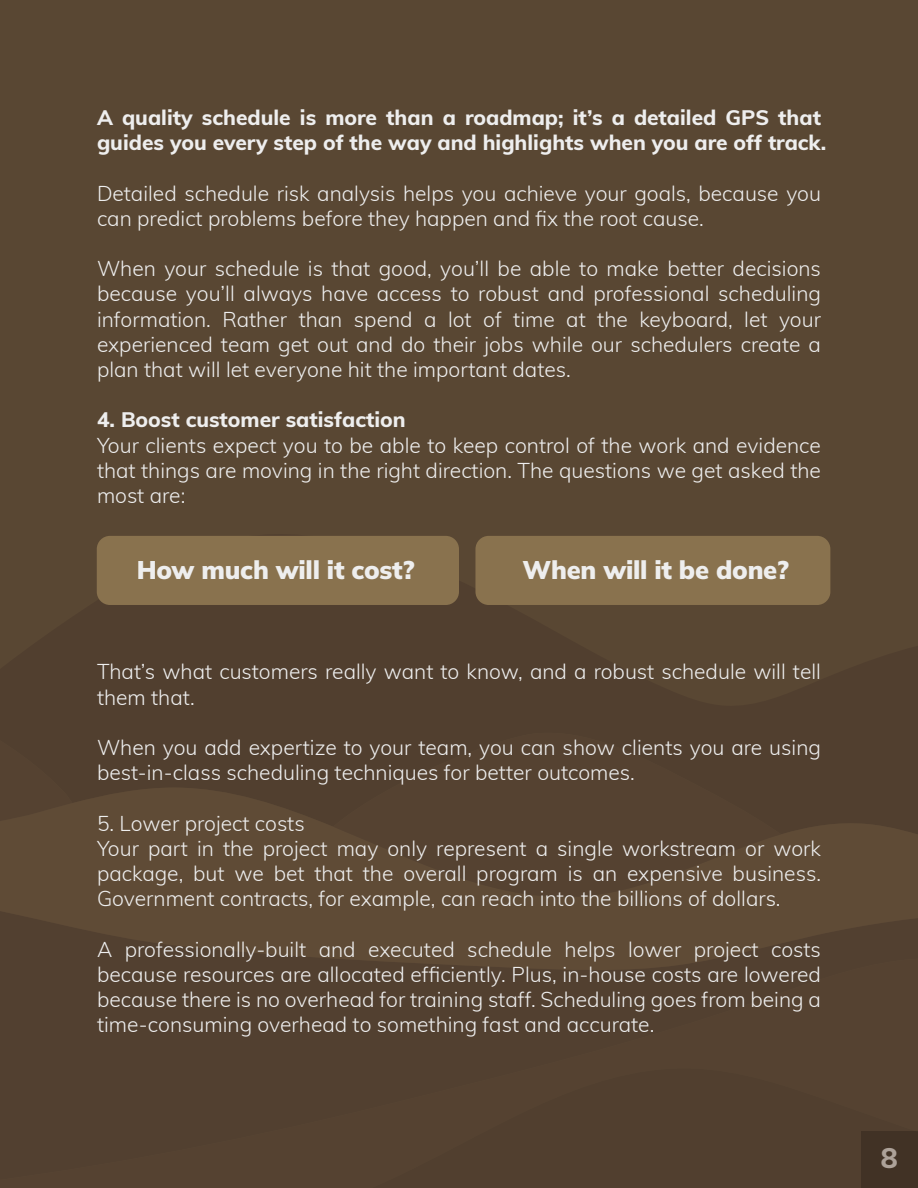
<style>
.page{position:relative;width:918px;height:1188px;background:#594733}
.page>*{position:absolute;margin:0;border:0;box-sizing:border-box;transform-origin:0 0}
.t1{font:800 28.2px "Muli";color:#ada299}
.t2{font:900 25.5px "Mulish";letter-spacing:-.01em;color:#eee}
.t3{font:300 21px/25.2px "Muli";color:#eee}
.t4{font:800 21px/25.2px "Muli";color:#eee}
</style>
<div class="page">
<div style="left:97px;top:536px;width:362px;height:69px;background:#89724e;border-radius:13px"></div>
<div style="left:475px;top:536px;width:355px;height:69px;background:#89724e;border-radius:13px"></div>
<div style="left:862px;top:1132px;width:56px;height:56px;background:#413225"></div>
<p class="t4" style="left:97px;top:104px;width:731px">A quality schedule is more than a roadmap; it’s a detailed GPS that guides you every step of the way and highlights when you are off track.</p>
<p class="t3" style="left:97px;top:179px;width:725px">Detailed schedule risk analysis helps you achieve your goals, because you can predict problems before they happen and fix the root cause.</p>
<p class="t3" style="left:97px;top:255px;width:726px;text-align:justify">When your schedule is that good, you’ll be able to make better decisions because you’ll always have access to robust and professional scheduling information. Rather than spend a lot of time at the keyboard, let your experienced team get out and do their jobs while our schedulers create a plan that will let everyone hit the important dates.</p>
<p class="t4" style="left:97px;top:406px;width:310px">4. Boost customer satisfaction</p>
<p class="t3" style="left:97px;top:431px;width:726px;text-align:justify">Your clients expect you to be able to keep control of the work and evidence that things are moving in the right direction. The questions we get asked the most are:</p>
<p class="t2" style="left:137px;top:553px;width:280px">How much will it cost?</p>
<p class="t2" style="left:523px;top:553px;width:268px">When will it be done?</p>
<p class="t3" style="left:97px;top:658px;width:726px">That’s what customers really want to know, and a robust schedule will tell them that.</p>
<p class="t3" style="left:97px;top:734px;width:725px">When you add expertize to your team, you can show clients you are using best-in-class scheduling techniques for better outcomes.</p>
<p class="t3" style="left:97px;top:809px;width:726px">5. Lower project costs<br>Your part in the project may only represent a single workstream or work package, but we bet that the overall program is an expensive business.<br>Government contracts, for example, can reach into the billions of dollars.</p>
<p class="t3" style="left:97px;top:935px;width:726px;text-align:justify">A professionally-built and executed schedule helps lower project costs because resources are allocated efficiently. Plus, in-house costs are lowered because there is no overhead for training staff. Scheduling goes from being a time-consuming overhead to something fast and accurate.</p>
<h1 class="t1" style="left:881px;top:1137px;width:18px">8</h1>
</div>
